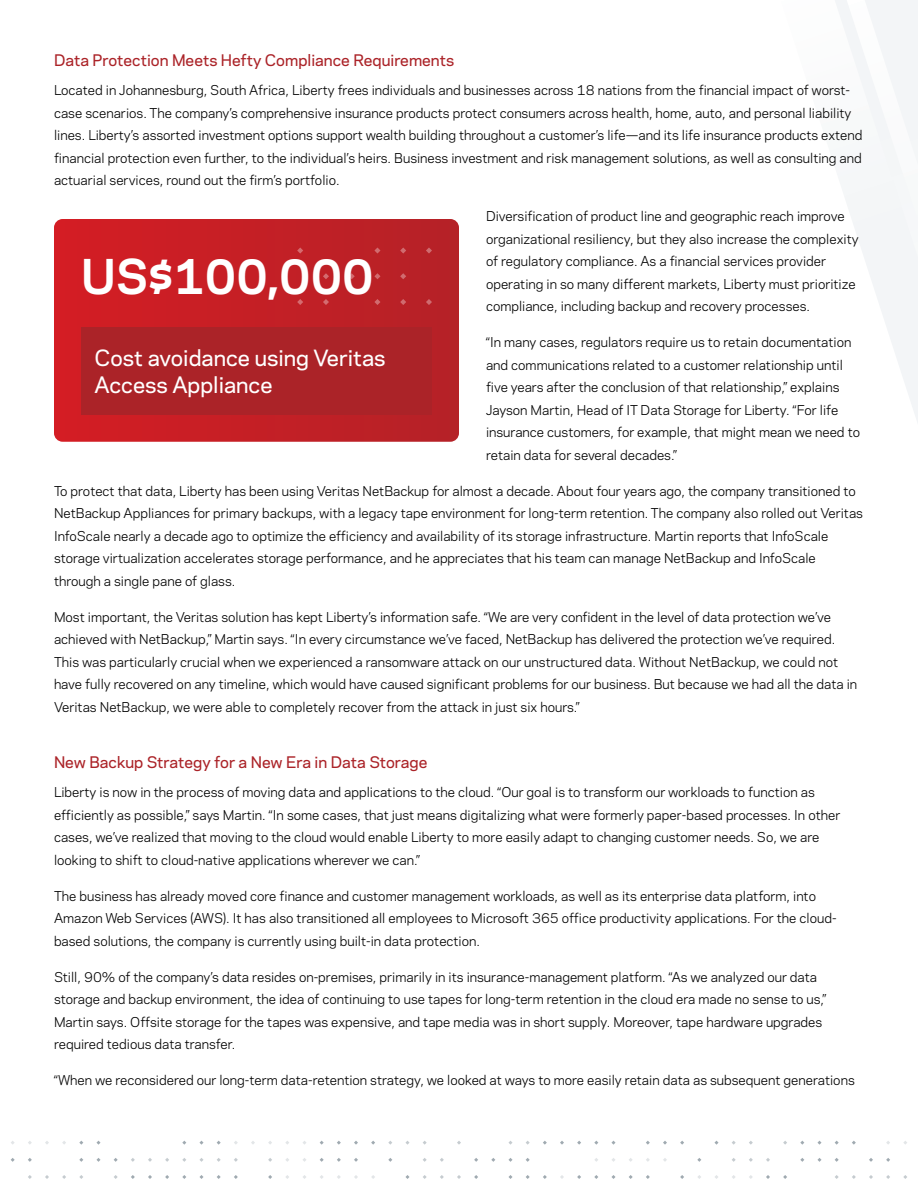
<style>
.page{position:relative;width:918px;height:1188px;background:#fff}
.page>*{position:absolute;margin:0;border:0;box-sizing:border-box;transform-origin:0 0}
.Quote_Body{font:700 45px "Polaris";color:#fff}
.t1{font:500 21px/27px "Polaris";color:#fff}
.Paragraph_Title{font:500 15px "Polaris";color:#ab2328}
.Body_Copy{font:12.75px/22.5px "Polaris";color:#000}
</style>
<div class="page">
<svg style="left:878px;top:300px;width:40px;height:122px"></svg>
<svg style="left:835px;top:0;width:83px;height:300px"></svg>
<svg style="left:783px;top:1175px;width:4px;height:4px"></svg>
<svg style="left:766px;top:1158px;width:4px;height:4px"></svg>
<svg style="left:766px;top:1175px;width:4px;height:4px"></svg>
<svg style="left:749px;top:1158px;width:4px;height:4px"></svg>
<svg style="left:714px;top:1141px;width:5px;height:4px"></svg>
<svg style="left:697px;top:1158px;width:4px;height:4px"></svg>
<svg style="left:680px;top:1141px;width:4px;height:4px"></svg>
<svg style="left:680px;top:1175px;width:4px;height:4px"></svg>
<svg style="left:663px;top:1141px;width:4px;height:4px"></svg>
<svg style="left:646px;top:1141px;width:4px;height:4px"></svg>
<svg style="left:646px;top:1175px;width:4px;height:4px"></svg>
<svg style="left:629px;top:1175px;width:4px;height:4px"></svg>
<svg style="left:611px;top:1141px;width:5px;height:4px"></svg>
<svg style="left:611px;top:1175px;width:5px;height:4px"></svg>
<svg style="left:594px;top:1175px;width:4px;height:4px"></svg>
<svg style="left:577px;top:1141px;width:4px;height:4px"></svg>
<svg style="left:577px;top:1175px;width:4px;height:4px"></svg>
<svg style="left:560px;top:1141px;width:4px;height:4px"></svg>
<svg style="left:560px;top:1175px;width:4px;height:4px"></svg>
<svg style="left:543px;top:1141px;width:4px;height:4px"></svg>
<svg style="left:543px;top:1175px;width:4px;height:4px"></svg>
<svg style="left:526px;top:1158px;width:4px;height:4px"></svg>
<svg style="left:526px;top:1175px;width:4px;height:4px"></svg>
<svg style="left:508px;top:1141px;width:5px;height:4px"></svg>
<svg style="left:508px;top:1158px;width:5px;height:4px"></svg>
<svg style="left:508px;top:1175px;width:5px;height:4px"></svg>
<svg style="left:491px;top:1158px;width:4px;height:4px"></svg>
<svg style="left:474px;top:1158px;width:4px;height:4px"></svg>
<svg style="left:474px;top:1175px;width:4px;height:4px"></svg>
<svg style="left:457px;top:1141px;width:4px;height:4px"></svg>
<svg style="left:457px;top:1175px;width:4px;height:4px"></svg>
<svg style="left:440px;top:1158px;width:4px;height:4px"></svg>
<svg style="left:440px;top:1175px;width:4px;height:4px"></svg>
<svg style="left:423px;top:1175px;width:4px;height:4px"></svg>
<svg style="left:405px;top:1141px;width:5px;height:4px"></svg>
<svg style="left:405px;top:1175px;width:5px;height:4px"></svg>
<svg style="left:388px;top:1158px;width:4px;height:4px"></svg>
<svg style="left:371px;top:1141px;width:4px;height:4px"></svg>
<svg style="left:354px;top:1141px;width:4px;height:4px"></svg>
<svg style="left:354px;top:1158px;width:4px;height:4px"></svg>
<svg style="left:354px;top:1175px;width:4px;height:4px"></svg>
<svg style="left:337px;top:1141px;width:4px;height:4px"></svg>
<svg style="left:337px;top:1158px;width:4px;height:4px"></svg>
<svg style="left:320px;top:1158px;width:4px;height:4px"></svg>
<svg style="left:268px;top:1158px;width:4px;height:4px"></svg>
<svg style="left:268px;top:1175px;width:4px;height:4px"></svg>
<svg style="left:234px;top:1158px;width:4px;height:4px"></svg>
<svg style="left:234px;top:1175px;width:4px;height:4px"></svg>
<svg style="left:217px;top:1175px;width:4px;height:4px"></svg>
<svg style="left:199px;top:1141px;width:5px;height:4px"></svg>
<svg style="left:199px;top:1158px;width:5px;height:4px"></svg>
<svg style="left:199px;top:1175px;width:5px;height:4px"></svg>
<svg style="left:182px;top:1175px;width:4px;height:4px"></svg>
<svg style="left:165px;top:1158px;width:4px;height:4px"></svg>
<svg style="left:165px;top:1175px;width:4px;height:4px"></svg>
<svg style="left:148px;top:1158px;width:4px;height:4px"></svg>
<svg style="left:148px;top:1175px;width:4px;height:4px"></svg>
<svg style="left:131px;top:1158px;width:4px;height:4px"></svg>
<svg style="left:131px;top:1175px;width:4px;height:4px"></svg>
<svg style="left:114px;top:1158px;width:4px;height:4px"></svg>
<svg style="left:114px;top:1175px;width:4px;height:4px"></svg>
<svg style="left:96px;top:1141px;width:5px;height:4px"></svg>
<svg style="left:96px;top:1158px;width:5px;height:4px"></svg>
<svg style="left:79px;top:1158px;width:4px;height:4px"></svg>
<svg style="left:79px;top:1175px;width:4px;height:4px"></svg>
<svg style="left:62px;top:1175px;width:4px;height:4px"></svg>
<svg style="left:45px;top:1175px;width:4px;height:4px"></svg>
<svg style="left:28px;top:1158px;width:4px;height:4px"></svg>
<svg style="left:28px;top:1175px;width:4px;height:4px"></svg>
<svg style="left:11px;top:1158px;width:4px;height:4px"></svg>
<svg style="left:903px;top:1175px;width:4px;height:4px"></svg>
<svg style="left:886px;top:1158px;width:4px;height:4px"></svg>
<svg style="left:886px;top:1175px;width:4px;height:4px"></svg>
<svg style="left:869px;top:1158px;width:4px;height:4px"></svg>
<svg style="left:869px;top:1175px;width:4px;height:4px"></svg>
<svg style="left:852px;top:1141px;width:4px;height:4px"></svg>
<svg style="left:852px;top:1175px;width:4px;height:4px"></svg>
<svg style="left:835px;top:1158px;width:4px;height:4px"></svg>
<svg style="left:835px;top:1175px;width:4px;height:4px"></svg>
<svg style="left:817px;top:1141px;width:5px;height:4px"></svg>
<svg style="left:817px;top:1158px;width:5px;height:4px"></svg>
<svg style="left:800px;top:1158px;width:4px;height:4px"></svg>
<svg style="left:54px;top:219px;width:405px;height:223px;background:#c42026"></svg>
<div style="left:81px;top:327px;width:351px;height:88px;background:#ab2328"></div>
<svg style="left:426px;top:247px;width:6px;height:7px"></svg>
<svg style="left:426px;top:299px;width:6px;height:6px"></svg>
<svg style="left:400px;top:247px;width:6px;height:7px"></svg>
<svg style="left:400px;top:273px;width:6px;height:6px"></svg>
<svg style="left:400px;top:299px;width:6px;height:6px"></svg>
<svg style="left:374px;top:247px;width:6px;height:7px"></svg>
<svg style="left:374px;top:273px;width:6px;height:6px"></svg>
<svg style="left:374px;top:299px;width:6px;height:6px"></svg>
<svg style="left:349px;top:273px;width:6px;height:6px"></svg>
<svg style="left:323px;top:273px;width:6px;height:6px"></svg>
<svg style="left:323px;top:299px;width:6px;height:6px"></svg>
<svg style="left:297px;top:247px;width:6px;height:7px"></svg>
<svg style="left:297px;top:299px;width:6px;height:6px"></svg>
<p class="Paragraph_Title" style="left:54px;top:49px;width:402px">Data Protection Meets Hefty Compliance Requirements</p>
<p class="Body_Copy" style="left:54px;top:78px;width:810px">Located in Johannesburg, South Africa, Liberty frees individuals and businesses across 18 nations from the financial impact of worst&shy;case scenarios. The company’s comprehensive insurance products protect consumers across health, home, auto, and personal liability lines. Liberty’s assorted investment options support wealth building throughout a customer’s life—and its life insurance products extend financial protection even further, to the individual’s heirs. Business investment and risk management solutions, as well as consulting and actuarial services, round out the firm’s portfolio.</p>
<p class="Body_Copy" style="left:486px;top:204px;width:374px">Diversification of product line and geographic reach improve organizational resiliency, but they also increase the complexity of regulatory compliance. As a financial services provider operating in so many different markets, Liberty must prioritize compliance, including backup and recovery processes.</p>
<p class="Body_Copy" style="left:486px;top:330px;width:376px">“In many cases, regulators require us to retain documentation and communications related to a customer relationship until five years after the conclusion of that relationship,” explains Jayson Martin, Head of IT Data Storage for Liberty. “For life insurance customers, for example, that might mean we need to retain data for several decades.”</p>
<p class="Body_Copy" style="left:54px;top:479px;width:811px">To protect that data, Liberty has been using Veritas NetBackup for almost a decade. About four years ago, the company transitioned to NetBackup Appliances for primary backups, with a legacy tape environment for long-term retention. The company also rolled out Veritas InfoScale nearly a decade ago to optimize the efficiency and availability of its storage infrastructure. Martin reports that InfoScale storage virtualization accelerates storage performance, and he appreciates that his team can manage NetBackup and InfoScale through a single pane of glass.</p>
<p class="Body_Copy" style="left:54px;top:605px;width:805px">Most important, the Veritas solution has kept Liberty’s information safe. “We are very confident in the level of data protection we’ve achieved with NetBackup,” Martin says. “In every circumstance we’ve faced, NetBackup has delivered the protection we’ve required.<br>This was particularly crucial when we experienced a ransomware attack on our unstructured data. Without NetBackup, we could not have fully recovered on any timeline, which would have caused significant problems for our business. But because we had all the data in Veritas NetBackup, we were able to completely recover from the attack in just six hours.”</p>
<p class="Quote_Body" style="left:81px;top:243px;width:294px">US$100,000</p>
<p class="t1" style="left:94px;top:343px;width:293px">Cost avoidance using Veritas<br>Access Appliance</p>
<p class="Paragraph_Title" style="left:54px;top:751px;width:375px">New Backup Strategy for a New Era in Data Storage</p>
<p class="Body_Copy" style="left:54px;top:780px;width:788px">Liberty is now in the process of moving data and applications to the cloud. “Our goal is to transform our workloads to function as efficiently as possible,” says Martin. “In some cases, that just means digitalizing what were formerly paper-based processes. In other cases, we’ve realized that moving to the cloud would enable Liberty to more easily adapt to changing customer needs. So, we are looking to shift to cloud-native applications wherever we can.”</p>
<p class="Body_Copy" style="left:54px;top:884px;width:784px">The business has already moved core finance and customer management workloads, as well as its enterprise data platform, into<br>Amazon Web Services (AWS). It has also transitioned all employees to Microsoft 365 office productivity applications. For the cloud&shy;based solutions, the company is currently using built-in data protection.</p>
<p class="Body_Copy" style="left:54px;top:965px;width:774px">Still, 90% of the company’s data resides on-premises, primarily in its insurance-management platform. “As we analyzed our data storage and backup environment, the idea of continuing to use tapes for long-term retention in the cloud era made no sense to us,” Martin says. Offsite storage for the tapes was expensive, and tape media was in short supply. Moreover, tape hardware upgrades required tedious data transfer.</p>
<p class="Body_Copy" style="left:54px;top:1068px;width:802px">“When we reconsidered our long-term data-retention strategy, we looked at ways to more easily retain data as subsequent generations</p>
</div>
